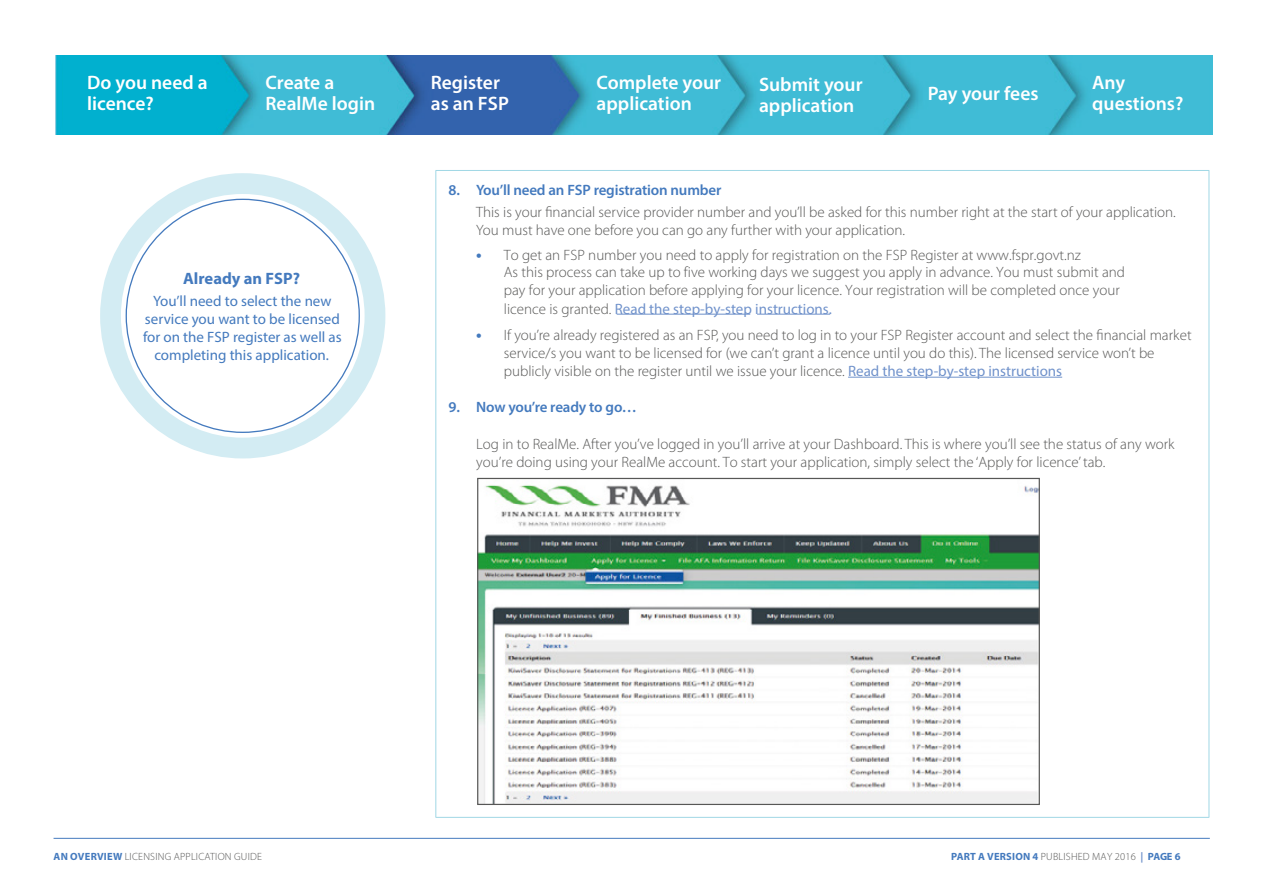
<style>
.page{position:relative;width:1263px;height:893px;background:#fff}
.page>*{position:absolute;margin:0;border:0;box-sizing:border-box;transform-origin:0 0}
.t1{font:600 19.5px/21px "Myriad Pro";color:#fff}
.Bubble_Head_final{font:700 16.5px "Myriad Pro";color:#447abe}
.intented_body{font:300 15px/18px "Myriad Pro";color:#575756}
.Bubble_body_final{font:15px/18px "Myriad Pro";color:#447abe;text-align:center}
.t2{font:600 15px "Myriad Pro";letter-spacing:-.01em;color:#447abe}
.t3{font:300 10.5px "Myriad Pro";letter-spacing:.02em;color:#575756}
.t4{font:700 10.5px "Myriad Pro";letter-spacing:.02em;color:#447abe}
.s1{font-weight:700;font-size:16.5px;color:#447abe}
.s2{font-weight:400;color:#7092cb}
.s3{font-weight:700;color:#447abe}
.s4{font-weight:300;color:#575756}
.s5{color:#7092cb}
</style>
<div class="page">
<img style="left:55px;top:55px;width:1157px;height:79px">
<hr style="left:54px;top:838px;width:1156px;height:1px;background:#447abe">
<hr style="left:435px;top:170px;width:774px;height:1px;background:#a0d7e5">
<hr style="left:435px;top:171px;width:1px;height:646px;background:#a0d7e5">
<hr style="left:1208px;top:171px;width:1px;height:646px;background:#a0d7e5">
<hr style="left:435px;top:817px;width:774px;height:1px;background:#a0d7e5">
<hr style="left:848px;top:377px;width:214px;height:1px;background:#7092cb">
<hr style="left:757px;top:314px;width:73px;height:1px;background:#7092cb">
<hr style="left:617px;top:314px;width:133px;height:1px;background:#7092cb">
<img style="left:479px;top:485px;width:559px;height:318px">
<div style="left:100px;top:173px;width:285px;height:285px;background:#d3ecf3;border-radius:50%"></div>
<div style="left:121px;top:194px;width:244px;height:244px;background:#fff;border-radius:50%"></div>
<h1 class="t1" style="left:87px;top:72px;width:122px">Do you need a licence?</h1>
<h1 class="t1" style="left:265px;top:72px;width:111px">Create a<br>RealMe login</h1>
<h1 class="t1" style="left:431px;top:72px;width:80px">Register as an FSP</h1>
<h1 class="t1" style="left:597px;top:72px;width:126px">Complete your application</h1>
<h1 class="t1" style="left:759px;top:74px;width:105px">Submit your application</h1>
<h1 class="t1" style="left:928px;top:82px;width:112px">Pay your fees</h1>
<h1 class="t1" style="left:1092px;top:72px;width:93px">Any questions?</h1>
<p class="Bubble_Head_final" style="left:183px;top:268px;width:118px">Already an FSP?</p>
<p class="Bubble_body_final" style="left:143px;top:292px;width:200px">You’ll need to select the new service you want to be licensed for on the FSP register as well as completing this application.</p>
<p class="t2" style="left:449px;top:180px;width:274px">8. You’ll need an FSP registration number</p>
<p class="intented_body" style="left:476px;top:203px;width:701px">This is your financial service provider number and you’ll be asked for this number right at the start of your application.<br>You must have one before you can go any further with your application.</p>
<p class="intented_body" style="left:504px;top:246px;width:623px;text-indent:-28px"><span class="s1">•</span> To get an FSP number you need to apply for registration on the FSP Register at www.fspr.govt.nz<br>As this process can take up to five working days we suggest you apply in advance. You must submit and pay for your application before applying for your licence. Your registration will be completed once your licence is granted. <span class="s2">Read the step-by-step instructions.</span></p>
<p class="intented_body" style="left:504px;top:326px;width:689px;text-indent:-28px"><span class="s1">•</span> If you’re already registered as an FSP, you need to log in to your FSP Register account and select the financial market service/s you want to be licensed for (we can’t grant a licence until you do this). The licensed service won’t be publicly visible on the register until we issue your licence. <span class="s2">Read the step-by-step instructions</span></p>
<p class="t2" style="left:449px;top:397px;width:190px">9. Now you’re ready to go…</p>
<p class="intented_body" style="left:476px;top:435px;width:700px">Log in to RealMe. After you’ve logged in you’ll arrive at your Dashboard. This is where you’ll see the status of any work you’re doing using your RealMe account. To start your application, simply select the ‘Apply for licence’ tab.</p>
<p class="t3" style="left:54px;top:851px;width:210px"><span class="s3">AN OVERVIEW</span> LICENSING APPLICATION GUIDE</p>
<p class="t4" style="left:951px;top:849px;width:231px">PART A VERSION 4 <span class="s4">PUBLISHED MAY 2016</span> <span class="s5">|</span> PAGE 6</p>
</div>
